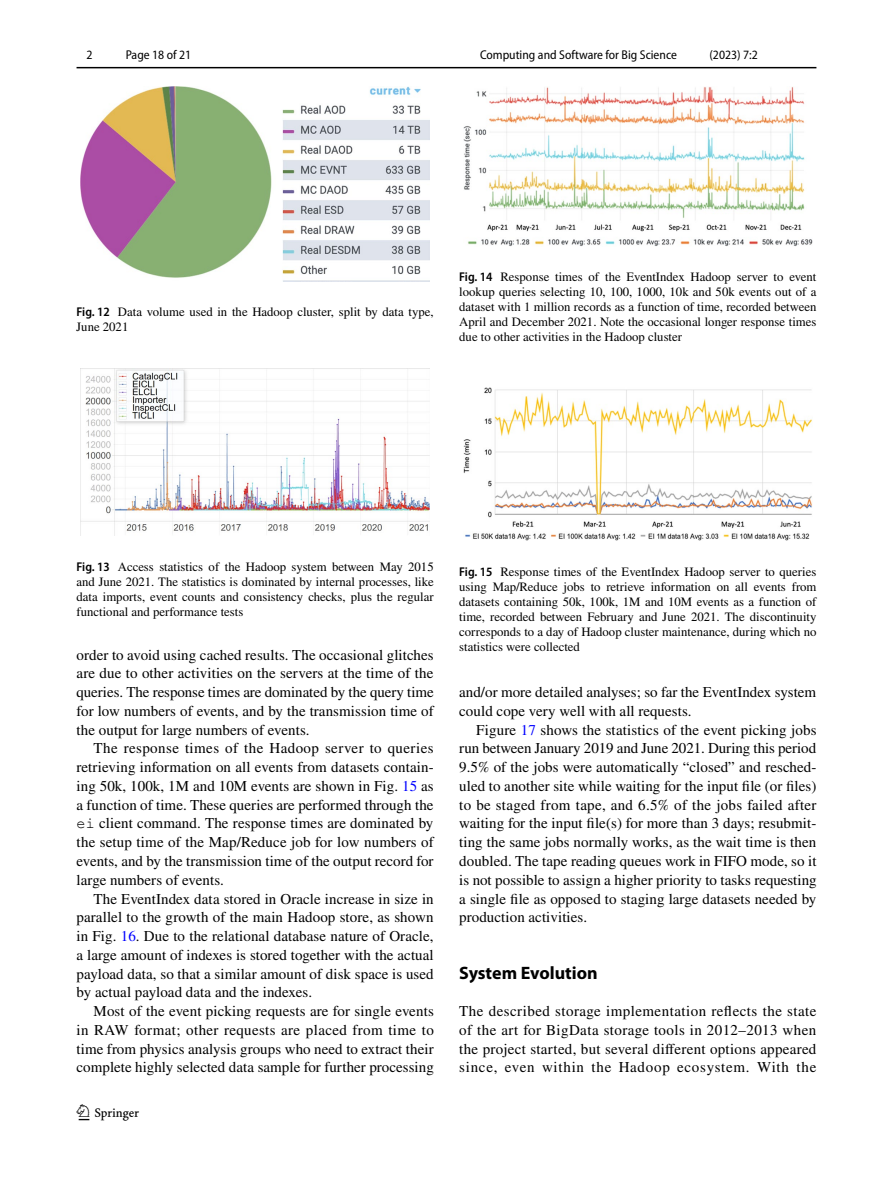
<style>
.page{position:relative;width:893px;height:1187px;background:#fff}
.page>*{position:absolute;margin:0;border:0;box-sizing:border-box;transform-origin:0 0}
.t1{font:22.5px "Springnew Regular 2";color:#000}
.t2{font:700 18px "Myriad Pro";color:#000}
.t3{font:15px/18.8px "STIX";letter-spacing:.005em;color:#000;text-align:justify}
.t4{font:12.75px/15px "STIX";color:#000;text-align:justify}
.t5{font:semi-condensed 12.75px "Myriad Pro";color:#000}
.s1{font-family:"Myriad Pro";font-weight:600;font-stretch:semi-condensed}
.s2{color:#00f}
.s3{font-family:"Courier New"}
</style>
<div class="page">
<hr style="left:77px;top:67px;width:739px;height:1px;background:#000">
<img style="left:81px;top:87px;width:348px;height:194px">
<div style="left:77px;top:368px;width:357px;height:168px;background:linear-gradient(to bottom,#fff,#fbfafb)"></div>
<img style="left:81px;top:368px;width:348px;height:168px">
<img style="left:463px;top:87px;width:349px;height:159px">
<img style="left:463px;top:387px;width:349px;height:154px">
<p class="t5" style="left:87px;top:48px;width:8px">2</p>
<p class="t5" style="left:126px;top:48px;width:67px">Page 18 of 21</p>
<p class="t5" style="left:480px;top:48px;width:198px">Computing and Software for Big Science</p>
<p class="t5" style="left:709px;top:48px;width:50px">(2023) 7:2</p>
<p class="t4" style="left:77px;top:305px;width:359px"><span class="s1">Fig. 12</span> Data volume used in the Hadoop cluster, split by data type,<br>June 2021</p>
<p class="t4" style="left:459px;top:270px;width:359px"><span class="s1">Fig. 14</span> Response times of the EventIndex Hadoop server to event lookup queries selecting 10, 100, 1000, 10k and 50k events out of a dataset with 1 million records as a function of time, recorded between April and December 2021. Note the occasional longer response times due to other activities in the Hadoop cluster</p>
<p class="t4" style="left:77px;top:560px;width:359px"><span class="s1">Fig. 13</span> Access statistics of the Hadoop system between May 2015 and June 2021. The statistics is dominated by internal processes, like data imports, event counts and consistency checks, plus the regular functional and performance tests</p>
<p class="t3" style="left:77px;top:646px;width:359px">order to avoid using cached results. The occasional glitches are due to other activities on the servers at the time of the queries. The response times are dominated by the query time for low numbers of events, and by the transmission time of the output for large numbers of events.</p>
<p class="t3" style="left:77px;top:740px;width:359px;text-indent:17px">The response times of the Hadoop server to queries retrieving information on all events from datasets contain&shy;ing 50k, 100k, 1M and 10M events are shown in Fig. <span class="s2">15</span> as a function of time. These queries are performed through the <span class="s3">ei</span> client command. The response times are dominated by the setup time of the Map/Reduce job for low numbers of events, and by the transmission time of the output record for large numbers of events.</p>
<p class="t3" style="left:77px;top:890px;width:359px;text-indent:17px">The EventIndex data stored in Oracle increase in size in parallel to the growth of the main Hadoop store, as shown in Fig. <span class="s2">16</span>. Due to the relational database nature of Oracle, a large amount of indexes is stored together with the actual payload data, so that a similar amount of disk space is used by actual payload data and the indexes.</p>
<p class="t3" style="left:77px;top:1002px;width:359px;text-indent:17px">Most of the event picking requests are for single events in RAW format; other requests are placed from time to time from physics analysis groups who need to extract their complete highly selected data sample for further processing</p>
<h1 class="t1" style="left:79px;top:1104px;width:62px">1 3</h1>
<p class="t4" style="left:459px;top:565px;width:359px"><span class="s1">Fig. 15</span> Response times of the EventIndex Hadoop server to queries using Map/Reduce jobs to retrieve information on all events from datasets containing 50k, 100k, 1M and 10M events as a function of time, recorded between February and June 2021. The discontinuity corresponds to a day of Hadoop cluster maintenance, during which no statistics were collected</p>
<p class="t3" style="left:459px;top:683px;width:358px">and/or more detailed analyses; so far the EventIndex system could cope very well with all requests.</p>
<p class="t3" style="left:459px;top:721px;width:359px;text-indent:17px">Figure <span class="s2">17</span> shows the statistics of the event picking jobs run between January 2019 and June 2021. During this period 9.5% of the jobs were automatically “closed” and resched&shy;uled to another site while waiting for the input file (or files) to be staged from tape, and 6.5% of the jobs failed after waiting for the input file(s) for more than 3 days; resubmit&shy;ting the same jobs normally works, as the wait time is then doubled. The tape reading queues work in FIFO mode, so it is not possible to assign a higher priority to tasks requesting a single file as opposed to staging large datasets needed by production activities.</p>
<p class="t2" style="left:459px;top:960px;width:140px">System Evolution</p>
<p class="t3" style="left:459px;top:1002px;width:359px">The described storage implementation reflects the state of the art for BigData storage tools in 2012–2013 when the project started, but several different options appeared since, even within the Hadoop ecosystem. With the</p>
</div>
